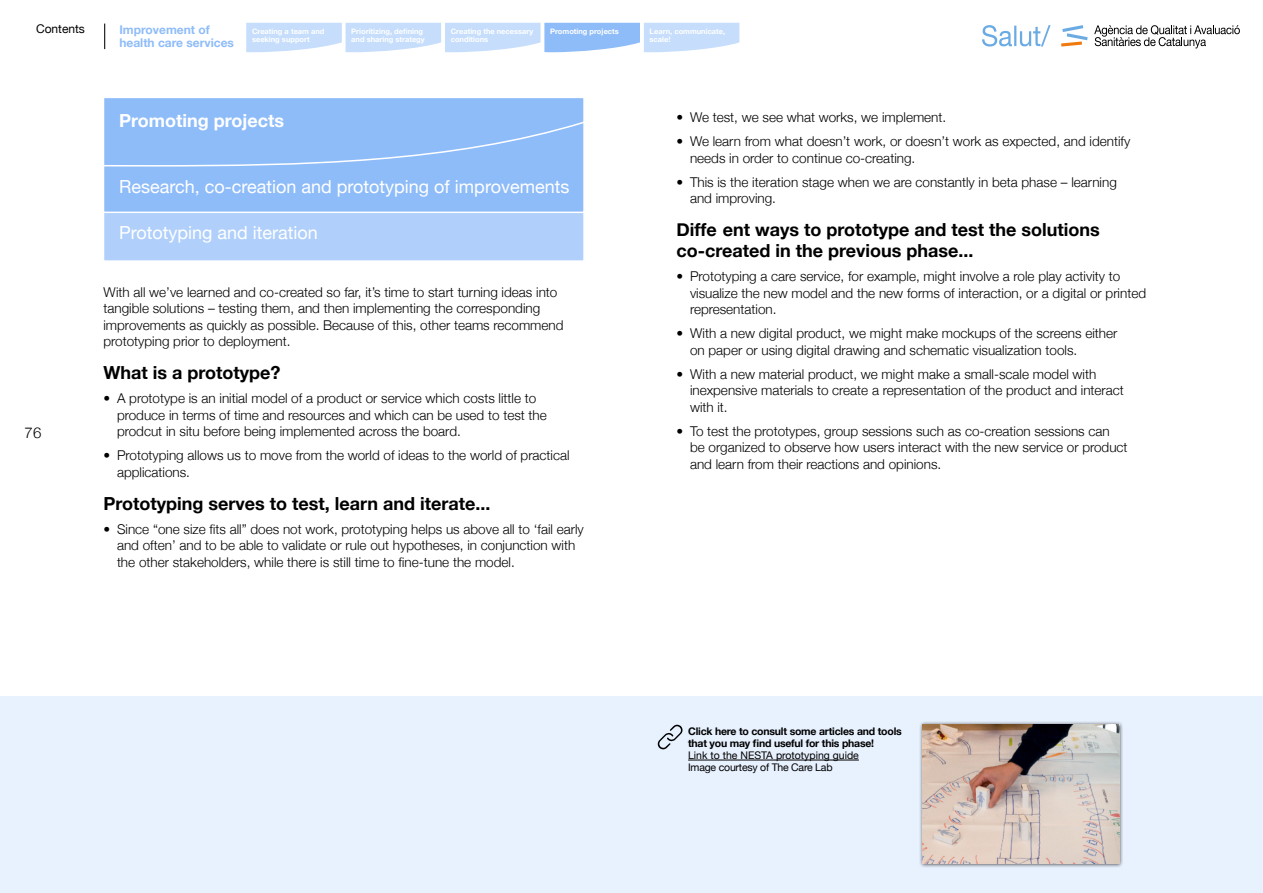
<style>
.page{position:relative;width:1263px;height:893px;background:#fff}
.page>*{position:absolute;margin:0;border:0;box-sizing:border-box;transform-origin:0 0}
.titulo2{font:700 18px/21px "Helvetica Neue";color:#000}
.titulo2-2{font:18px "Helvetica Neue";color:#fff}
.titulo2-3{font:700 18px "Helvetica Neue";color:#fff}
.t1{font:300 15px "Helvetica Neue";color:#000}
.texto{font:300 13.5px/16.5px "Helvetica Neue";color:#000}
.t2{font:700 12px/13.5px "Helvetica Neue";color:#8ebcf9}
.t3{font:12px "Helvetica Neue";color:#000}
.texto_pequeño{font:700 10.5px/12px "Helvetica Neue";letter-spacing:-.02em;color:#000}
.texto_pequeño-2{font:10.5px "Helvetica Neue";color:#000}
.texto_pequeño-3{font:10.5px "Helvetica Neue";letter-spacing:-.02em;color:#000}
.t4{font:700 7.5px/8.2px "Helvetica Neue";color:#fff}
.s1{font-style:inherit}
</style>
<div class="page">
<svg style="left:246px;top:23px;width:493px;height:29px;background:#c3dcfb"></svg>
<div style="left:103px;top:97px;width:482px;height:165px;background:#b0d0fb;border:2px solid #fff"></div>
<div style="left:103px;top:97px;width:482px;height:116px;background:#8ebcf9;border:2px solid #fff"></div>
<div style="left:0;top:696px;width:1263px;height:196px;background:#e8f1fe"></div>
<hr style="left:688px;top:759px;width:171px;height:1px;background:#000">
<svg style="left:657px;top:724px;width:26px;height:25px"></svg>
<div style="left:919px;top:720px;width:204px;height:148px;background:#000;opacity:.7"></div>
<img style="left:923px;top:724px;width:196px;height:139px">
<svg style="left:103px;top:97px;width:482px;height:70px"></svg>
<svg style="left:104px;top:24px;width:1px;height:25px"></svg>
<svg style="left:1061px;top:25px;width:27px;height:22px"></svg>
<svg style="left:1094px;top:25px;width:146px;height:23px"></svg>
<svg style="left:982px;top:25px;width:69px;height:22px"></svg>
<p class="t3" style="left:36px;top:20px;width:50px">Contents</p>
<p class="t2" style="left:119px;top:23px;width:116px"><span class="s1">Impr</span>ovement of health care services</p>
<p class="t4" style="left:252px;top:27px;width:74px"><span class="s1">Cr</span>eating a team and seeking support</p>
<p class="t4" style="left:351px;top:27px;width:75px">Prioritizing, defining and sharing strategy</p>
<p class="t4" style="left:451px;top:27px;width:84px"><span class="s1">Cr</span>eating the necessary <span class="s1">conditions</span></p>
<p class="t4" style="left:550px;top:27px;width:70px"><span class="s1">Pr</span>omoting pr<span class="s1">ojects</span></p>
<p class="t4" style="left:650px;top:27px;width:77px"><span class="s1">Lear</span>n, communicate, scale!</p>
<p class="t1" style="left:25px;top:420px;width:18px">76</p>
<h2 class="titulo2-3" style="left:119px;top:106px;width:166px"><span class="s1">Pr</span>omoting pr<span class="s1">ojects</span></h2>
<h2 class="titulo2-2" style="left:119px;top:173px;width:452px">Research, co-creation and prototyping of improvements</h2>
<h2 class="titulo2-2" style="left:119px;top:220px;width:200px">Prototyping and iteration</h2>
<p class="texto" style="left:104px;top:283px;width:462px">With all we’ve learned and co-created so far, it’s time to start turning ideas into tangible solutions – testing them, and then implementing the corresponding improvements as quickly as possible. Because of this, other teams recommend prototyping prior to deployment.</p>
<h2 class="titulo2" style="left:104px;top:363px;width:179px">What is a pr<span class="s1">ototype?</span></h2>
<p class="texto" style="left:117px;top:389px;width:431px;text-indent:-14px">• A prototype is an initial model of a product or service which costs little to produce in terms of time and resources and which can be used to test the prodcut in situ before being implemented across the board.</p>
<p class="texto" style="left:117px;top:446px;width:454px;text-indent:-14px">• Prototyping allows us to move from the world of ideas to the world of practical applications.</p>
<h2 class="titulo2" style="left:104px;top:493px;width:389px"><span class="s1">Pr</span>ototyping serves to test, learn and iterate...</h2>
<p class="texto" style="left:117px;top:520px;width:468px;text-indent:-14px">• Since “one size fits all” does not work, prototyping helps us above all to ‘fail early and often’ and to be able to validate or rule out hypotheses, in conjunction with the other stakeholders, while there is still time to fine-tune the model.</p>
<p class="texto" style="left:676px;top:108px;width:271px">• We test, we see what works, we implement.</p>
<p class="texto" style="left:690px;top:132px;width:442px;text-indent:-14px">• We learn from what doesn’t work, or doesn’t work as expected, and identify needs in order to continue co-creating.</p>
<p class="texto" style="left:690px;top:173px;width:428px;text-indent:-14px">• This is the iteration stage when we are constantly in beta phase – learning and improving.</p>
<h2 class="titulo2" style="left:676px;top:220px;width:425px"><span class="s1">Diffe</span> ent ways to prototype and test the solutions <span class="s1">co-cr</span>eated in the previous phase...</h2>
<p class="texto" style="left:690px;top:267px;width:458px;text-indent:-14px">• Prototyping a care service, for example, might involve a role play activity to visualize the new model and the new forms of interaction, or a digital or printed representation.</p>
<p class="texto" style="left:690px;top:324px;width:429px;text-indent:-14px">• With a new digital product, we might make mockups of the screens either on paper or using digital drawing and schematic visualization tools.</p>
<p class="texto" style="left:690px;top:365px;width:435px;text-indent:-14px">• With a new material product, we might make a small-scale model with inexpensive materials to create a representation of the product and interact with it.</p>
<p class="texto" style="left:690px;top:422px;width:439px;text-indent:-14px">• To test the prototypes, group sessions such as co-creation sessions can be organized to observe how users interact with the new service or product and learn from their reactions and opinions.</p>
<p class="texto_pequeño" style="left:688px;top:725px;width:215px">Click here to consult some articles and tools that you may find useful for this phase!</p>
<p class="texto_pequeño-2" style="left:688px;top:747px;width:172px">Link to the NESTA prototyping guide</p>
<p class="texto_pequeño-3" style="left:688px;top:759px;width:146px">Image courtesy of The Care Lab</p>
</div>
